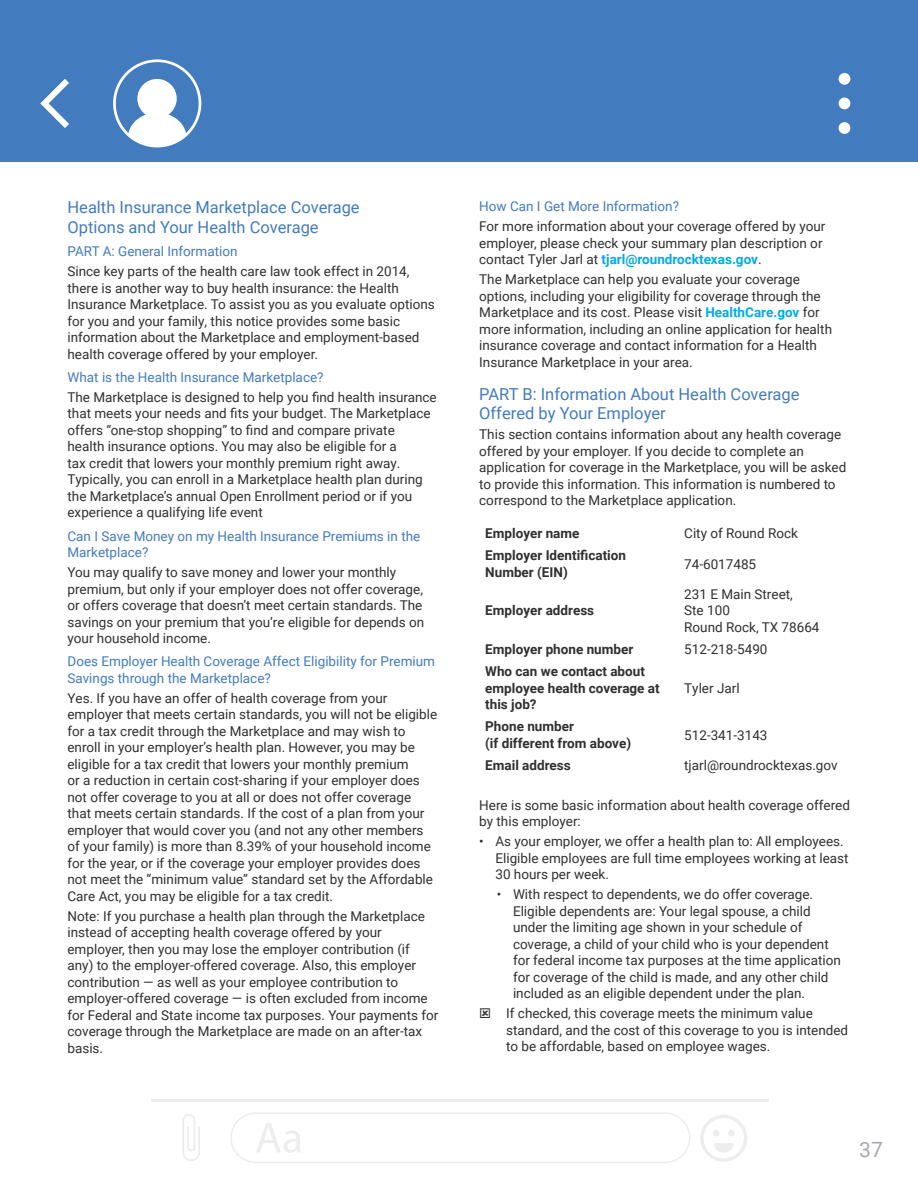
<style>
.page{position:relative;width:918px;height:1188px;background:#fff}
.page>*{position:absolute;margin:0;border:0;box-sizing:border-box;transform-origin:0 0}
.t1{font:21px "Roboto";color:#a8a9ad}
.Notices_Heading{font:16.5px/19.5px "Roboto";color:#437bbf}
.Notices_Body_Text{font:13.5px/16.5px "Roboto";color:#312f30}
.Notices_Subheading{font:13.5px/16.5px "Roboto";color:#437bbf}
.Notices_Body_Text-2{font:700 13.5px/16.5px "Roboto";color:#312f30}
.s1{font-weight:700;color:#00abe9}
</style>
<div class="page">
<hr style="left:152px;top:1099px;width:617px;height:3px;background:#ecedec">
<svg style="left:700px;top:1115px;width:47px;height:47px"></svg>
<svg style="left:182px;top:1114px;width:18px;height:47px"></svg>
<svg style="left:230px;top:1112px;width:460px;height:51px"></svg>
<div style="left:0;top:0;width:918px;height:162px;background:#437bbf"></div>
<div style="left:839px;top:73px;width:11px;height:12px;background:#fff;border-radius:50%"></div>
<div style="left:839px;top:98px;width:11px;height:11px;background:#fff;border-radius:50%"></div>
<div style="left:839px;top:122px;width:11px;height:12px;background:#fff;border-radius:50%"></div>
<svg style="left:40px;top:79px;width:29px;height:49px"></svg>
<svg style="left:113px;top:59px;width:88px;height:88px"></svg>
<p class="Notices_Heading" style="left:68px;top:197px;width:294px">Health Insurance Marketplace Coverage<br>Options and Your Health Coverage</p>
<p class="Notices_Subheading" style="left:68px;top:242px;width:172px">PART A: General Information</p>
<p class="Notices_Body_Text" style="left:68px;top:262px;width:369px">Since key parts of the health care law took effect in 2014, there is another way to buy health insurance: the Health Insurance Marketplace. To assist you as you evaluate options for you and your family, this notice provides some basic information about the Marketplace and employment-based health coverage offered by your employer.</p>
<p class="Notices_Subheading" style="left:68px;top:368px;width:258px">What is the Health Insurance Marketplace?</p>
<p class="Notices_Body_Text" style="left:68px;top:388px;width:371px">The Marketplace is designed to help you find health insurance that meets your needs and fits your budget. The Marketplace offers “one-stop shopping” to find and compare private<br>health insurance options. You may also be eligible for a<br>tax credit that lowers your monthly premium right away.<br>Typically, you can enroll in a Marketplace health plan during the Marketplace’s annual Open Enrollment period or if you experience a qualifying life event</p>
<p class="Notices_Subheading" style="left:68px;top:527px;width:354px">Can I Save Money on my Health Insurance Premiums in the<br>Marketplace?</p>
<p class="Notices_Body_Text" style="left:68px;top:563px;width:358px">You may qualify to save money and lower your monthly premium, but only if your employer does not offer coverage, or offers coverage that doesn’t meet certain standards. The savings on your premium that you’re eligible for depends on your household income.</p>
<p class="Notices_Subheading" style="left:68px;top:653px;width:369px">Does Employer Health Coverage Affect Eligibility for Premium<br>Savings through the Marketplace?</p>
<p class="Notices_Body_Text" style="left:68px;top:689px;width:371px">Yes. If you have an offer of health coverage from your employer that meets certain standards, you will not be eligible for a tax credit through the Marketplace and may wish to enroll in your employer’s health plan. However, you may be eligible for a tax credit that lowers your monthly premium<br>or a reduction in certain cost-sharing if your employer does not offer coverage to you at all or does not offer coverage that meets certain standards. If the cost of a plan from your employer that would cover you (and not any other members of your family) is more than 8.39% of your household income for the year, or if the coverage your employer provides does not meet the “minimum value” standard set by the Affordable Care Act, you may be eligible for a tax credit.</p>
<p class="Notices_Body_Text" style="left:68px;top:907px;width:372px">Note: If you purchase a health plan through the Marketplace instead of accepting health coverage offered by your employer, then you may lose the employer contribution (if any) to the employer-offered coverage. Also, this employer contribution — as well as your employee contribution to employer-offered coverage — is often excluded from income for Federal and State income tax purposes. Your payments for coverage through the Marketplace are made on an after-tax basis.</p>
<p class="Notices_Subheading" style="left:479px;top:197px;width:201px">How Can I Get More Information?</p>
<p class="Notices_Body_Text" style="left:479px;top:217px;width:348px">For more information about your coverage offered by your employer, please check your summary plan description or contact Tyler Jarl at <span class="s1">tjarl@roundrocktexas.gov</span>.</p>
<p class="Notices_Body_Text" style="left:479px;top:270px;width:354px">The Marketplace can help you evaluate your coverage options, including your eligibility for coverage through the Marketplace and its cost. Please visit <span class="s1">HealthCare.gov</span> for more information, including an online application for health insurance coverage and contact information for a Health Insurance Marketplace in your area.</p>
<p class="Notices_Heading" style="left:479px;top:383px;width:322px">PART B: Information About Health Coverage<br>Offered by Your Employer</p>
<p class="Notices_Body_Text" style="left:479px;top:425px;width:369px">This section contains information about any health coverage offered by your employer. If you decide to complete an application for coverage in the Marketplace, you will be asked to provide this information. This information is numbered to correspond to the Marketplace application.</p>
<p class="Notices_Body_Text-2" style="left:485px;top:525px;width:96px">Employer name</p>
<p class="Notices_Body_Text" style="left:684px;top:525px;width:115px">City of Round Rock</p>
<p class="Notices_Body_Text-2" style="left:485px;top:547px;width:142px">Employer Identification<br>Number (EIN)</p>
<p class="Notices_Body_Text" style="left:684px;top:555px;width:74px">74-6017485</p>
<p class="Notices_Body_Text-2" style="left:485px;top:602px;width:111px">Employer address</p>
<p class="Notices_Body_Text" style="left:684px;top:585px;width:137px">231 E Main Street,<br>Ste 100<br>Round Rock, TX 78664</p>
<p class="Notices_Body_Text-2" style="left:485px;top:640px;width:150px">Employer phone number</p>
<p class="Notices_Body_Text" style="left:684px;top:640px;width:85px">512-218-5490</p>
<p class="Notices_Body_Text-2" style="left:485px;top:663px;width:176px">Who can we contact about employee health coverage at this job?</p>
<p class="Notices_Body_Text" style="left:684px;top:679px;width:57px">Tyler Jarl</p>
<p class="Notices_Body_Text-2" style="left:485px;top:718px;width:147px">Phone number<br>(if different from above)</p>
<p class="Notices_Body_Text" style="left:684px;top:726px;width:85px">512-341-3143</p>
<p class="Notices_Body_Text-2" style="left:485px;top:756px;width:87px">Email address</p>
<p class="Notices_Body_Text" style="left:684px;top:756px;width:155px">tjarl@roundrocktexas.gov</p>
<p class="Notices_Body_Text" style="left:479px;top:796px;width:372px">Here is some basic information about health coverage offered by this employer:</p>
<p class="Notices_Body_Text" style="left:495px;top:833px;width:355px;text-indent:-16px">• As your employer, we offer a health plan to: All employees.<br>Eligible employees are full time employees working at least<br>30 hours per week.</p>
<p class="Notices_Body_Text" style="left:513px;top:886px;width:329px;text-indent:-16px">• With respect to dependents, we do offer coverage.<br>Eligible dependents are: Your legal spouse, a child under the limiting age shown in your schedule of coverage, a child of your child who is your dependent for federal income tax purposes at the time application for coverage of the child is made, and any other child included as an eligible dependent under the plan.</p>
<p class="Notices_Body_Text" style="left:506px;top:1005px;width:344px">If checked, this coverage meets the minimum value standard, and the cost of this coverage to you is intended to be affordable, based on employee wages.</p>
<h1 class="t1" style="left:859px;top:1135px;width:25px">37</h1>
</div>
